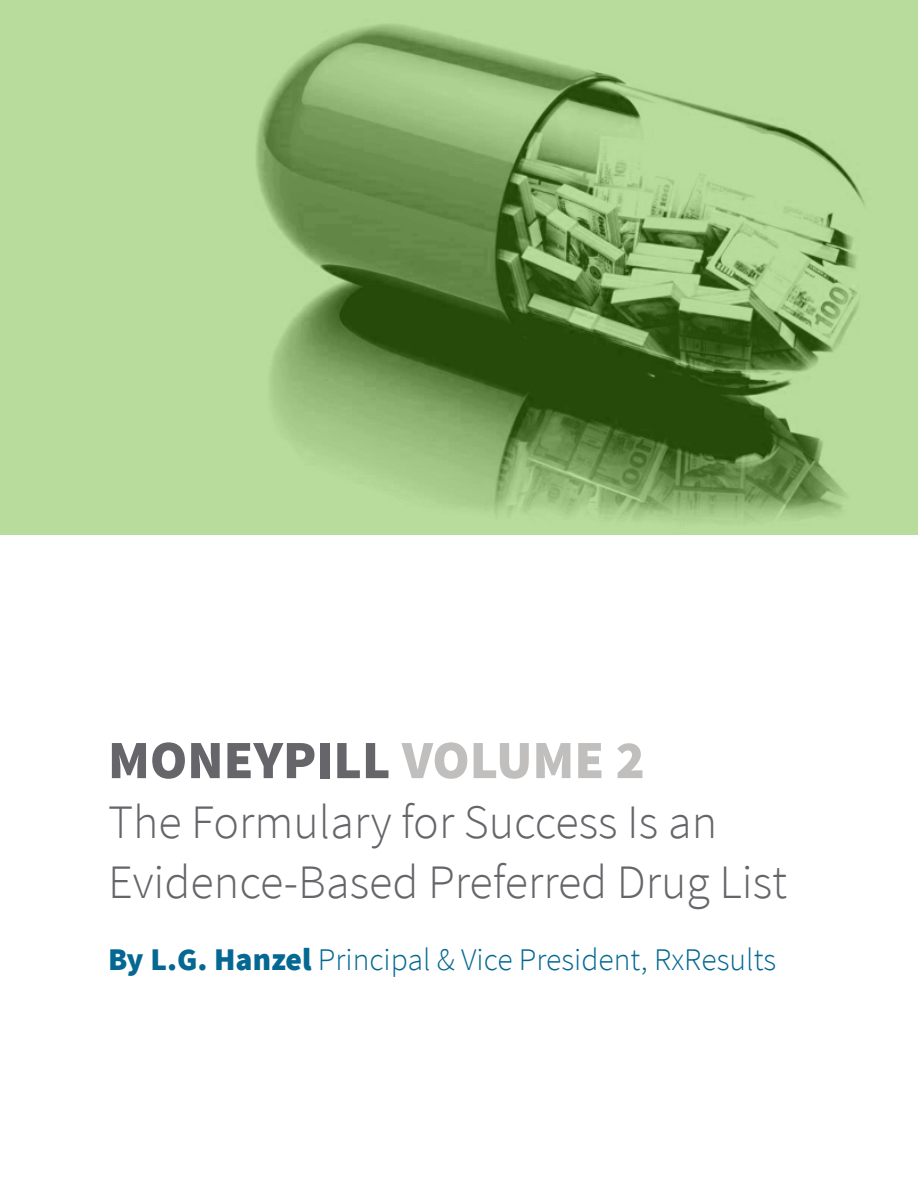
<style>
.page{position:relative;width:918px;height:1188px;background:#fff}
.page>*{position:absolute;margin:0;border:0;box-sizing:border-box;transform-origin:0 0}
.t1{font:900 54px "Source Sans Pro";color:#65656a}
.t2{font:300 48px/60px "Source Sans Pro";color:#65656a}
.t3{font:300 31.5px "Source Sans Pro";color:#046892}
.s1{color:#c0bfbe}
.s2{font-weight:900}
</style>
<div class="page">
<img style="left:0;top:0;width:918px;height:535px">
<p class="t1" style="left:108px;top:725px;width:538px">MONEYPILL <span class="s1">VOLUME 2</span></p>
<p class="t2" style="left:108px;top:792px;width:681px">The Formulary for Success Is an<br>Evidence-Based Preferred Drug List</p>
<p class="t3" style="left:108px;top:941px;width:670px"><span class="s2">By L.G. Hanzel</span> Principal &amp; Vice President, RxResults</p>
</div>
